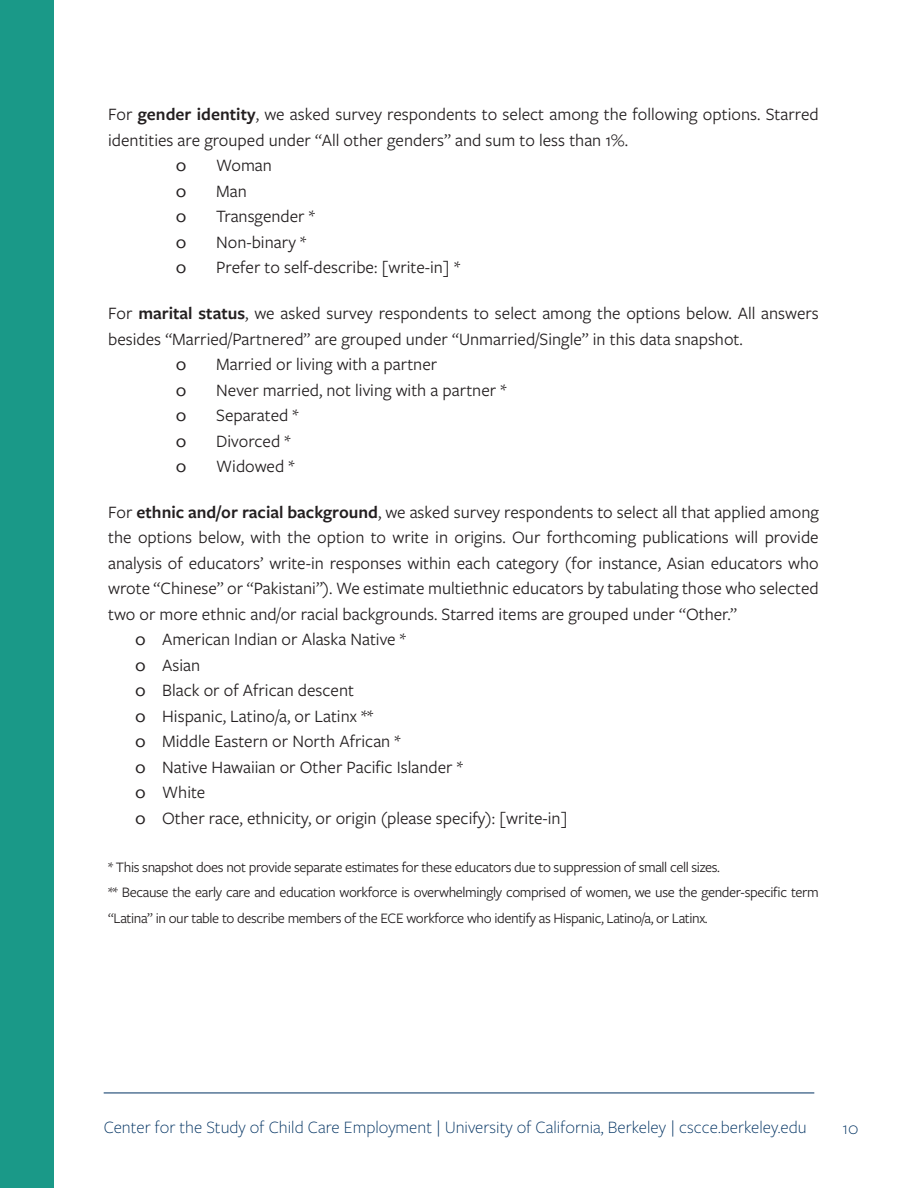
<style>
.page{position:relative;width:918px;height:1188px;background:#fff}
.page>*{position:absolute;margin:0;border:0;box-sizing:border-box;transform-origin:0 0}
.t1{font:18px/25.5px "Freight Sans Pro";color:#231f20}
.t2{font:300 18px "Freight Sans Pro";color:#003262}
.t3{font:18px "Avenir";color:#231f20}
.t4{font:15px/25.5px "Freight Sans Pro";letter-spacing:-.025em;color:#231f20}
.s1{font-weight:600}
.s2{font-family:"Avenir"}
</style>
<div class="page">
<div style="left:0;top:0;width:54px;height:1188px;background:#1a9988"></div>
<hr style="left:104px;top:1093px;width:710px;height:1px;background:#003262">
<p class="t1" style="left:108px;top:101px;width:712px">For <span class="s1">gender identity</span>, we asked survey respondents to select among the following options. Starred identities are grouped under “All other genders” and sum to less than 1%.</p>
<p class="t3" style="left:176px;top:151px;width:12px">o</p>
<p class="t1" style="left:216px;top:152px;width:57px">Woman</p>
<p class="t3" style="left:176px;top:176px;width:12px">o</p>
<p class="t1" style="left:216px;top:178px;width:32px">Man</p>
<p class="t3" style="left:176px;top:202px;width:12px">o</p>
<p class="t1" style="left:216px;top:203px;width:100px">Transgender *</p>
<p class="t3" style="left:176px;top:227px;width:12px">o</p>
<p class="t1" style="left:216px;top:229px;width:92px">Non-binary *</p>
<p class="t3" style="left:176px;top:253px;width:12px">o</p>
<p class="t1" style="left:216px;top:254px;width:245px">Prefer to self-describe: [write-in] *</p>
<p class="t1" style="left:108px;top:300px;width:712px">For <span class="s1">marital status</span>, we asked survey respondents to select among the options below. All answers besides “Married/Partnered” are grouped under “Unmarried/Single” in this data snapshot.</p>
<p class="t3" style="left:176px;top:349px;width:12px">o</p>
<p class="t1" style="left:216px;top:351px;width:223px">Married or living with a partner</p>
<p class="t3" style="left:176px;top:375px;width:12px">o</p>
<p class="t1" style="left:216px;top:376px;width:292px">Never married, not living with a partner *</p>
<p class="t3" style="left:176px;top:400px;width:12px">o</p>
<p class="t1" style="left:216px;top:402px;width:84px">Separated *</p>
<p class="t3" style="left:176px;top:426px;width:12px">o</p>
<p class="t1" style="left:216px;top:427px;width:76px">Divorced *</p>
<p class="t3" style="left:176px;top:451px;width:12px">o</p>
<p class="t1" style="left:216px;top:453px;width:80px">Widowed *</p>
<p class="t1" style="left:108px;top:499px;width:712px;text-align:justify">For <span class="s1">ethnic and/or racial background</span>, we asked survey respondents to select all that applied among the options below, with the option to write in origins. Our forthcoming publications will provide analysis of educators’ write-in responses within each category (for instance, Asian educators who wrote “Chinese” or “Pakistani”). We estimate multiethnic educators by tabulating those who selected two or more ethnic and/or racial backgrounds. Starred items are grouped under “Other.”</p>
<p class="t1" style="left:135px;top:626px;width:272px"><span class="s2">o</span> American Indian or Alaska Native *</p>
<p class="t1" style="left:135px;top:652px;width:67px"><span class="s2">o</span> Asian</p>
<p class="t1" style="left:135px;top:677px;width:220px"><span class="s2">o</span> Black or of African descent</p>
<p class="t1" style="left:135px;top:703px;width:240px"><span class="s2">o</span> Hispanic, Latino/a, or Latinx **</p>
<p class="t1" style="left:135px;top:728px;width:267px"><span class="s2">o</span> Middle Eastern or North African *</p>
<p class="t1" style="left:135px;top:754px;width:329px"><span class="s2">o</span> Native Hawaiian or Other Pacific Islander *</p>
<p class="t1" style="left:135px;top:779px;width:72px"><span class="s2">o</span> White</p>
<p class="t1" style="left:135px;top:805px;width:434px"><span class="s2">o</span> Other race, ethnicity, or origin (please specify): [write-in]</p>
<p class="t4" style="left:108px;top:853px;width:613px">* This snapshot does not provide separate estimates for these educators due to suppression of small cell sizes.</p>
<p class="t4" style="left:108px;top:879px;width:712px">** Because the early care and education workforce is overwhelmingly comprised of women, we use the gender-specific term “Latina” in our table to describe members of the ECE workforce who identify as Hispanic, Latino/a, or Latinx.</p>
<p class="t2" style="left:104px;top:1116px;width:705px">Center for the Study of Child Care Employment | University of California, Berkeley | cscce.berkeley.edu</p>
<p class="t2" style="left:843px;top:1117px;width:17px">10</p>
</div>
